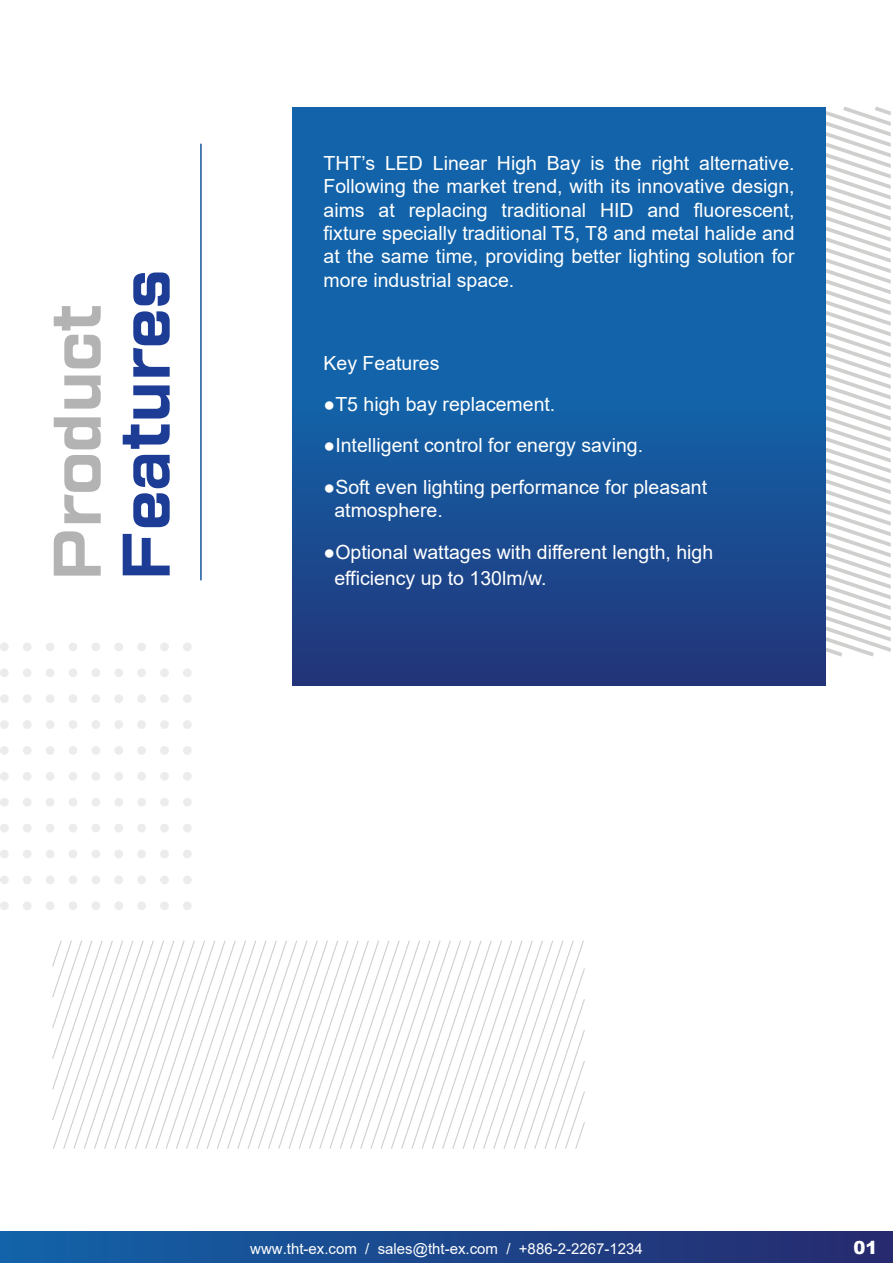
<style>
.page{position:relative;width:893px;height:1263px;background:#fff}
.page>*{position:absolute;margin:0;border:0;box-sizing:border-box;transform-origin:0 0}
.t1{font:57.45px "AR Gothic 2 Ultra Distended";color:#1c3c95}
.t2{font:57.45px "AR Gothic 2 Ultra Distended";color:#b3b3b3}
.t3{font:19.5px/23.4px "Arial";color:#fff}
.t4{font:900 18px "Arial";color:#fff}
.t5{font:15px "Arial";color:#fff}
</style>
<div class="page">
<div style="left:0;top:1231px;width:893px;height:32px;background:linear-gradient(to right,#1263a9,#27296d)"></div>
<svg style="left:825px;top:107px;width:66px;height:549px"></svg>
<div style="left:293px;top:108px;width:533px;height:577px;background:linear-gradient(to bottom,#0e6fb5,#1f3f84)"></div>
<div style="left:0;top:642px;width:9px;height:9px;background:#ececec;border-radius:50%"></div>
<div style="left:23px;top:642px;width:9px;height:9px;background:#ececec;border-radius:50%"></div>
<div style="left:46px;top:642px;width:8px;height:9px;background:#ececec;border-radius:50%"></div>
<div style="left:69px;top:642px;width:8px;height:9px;background:#ececec;border-radius:50%"></div>
<div style="left:92px;top:642px;width:8px;height:9px;background:#ececec;border-radius:50%"></div>
<div style="left:114px;top:642px;width:9px;height:9px;background:#ececec;border-radius:50%"></div>
<div style="left:137px;top:642px;width:9px;height:9px;background:#ececec;border-radius:50%"></div>
<div style="left:160px;top:642px;width:9px;height:9px;background:#ececec;border-radius:50%"></div>
<div style="left:183px;top:642px;width:9px;height:9px;background:#ececec;border-radius:50%"></div>
<div style="left:0;top:668px;width:9px;height:9px;background:#ececec;border-radius:50%"></div>
<div style="left:23px;top:668px;width:9px;height:9px;background:#ececec;border-radius:50%"></div>
<div style="left:46px;top:668px;width:8px;height:9px;background:#ececec;border-radius:50%"></div>
<div style="left:69px;top:668px;width:8px;height:9px;background:#ececec;border-radius:50%"></div>
<div style="left:92px;top:668px;width:8px;height:9px;background:#ececec;border-radius:50%"></div>
<div style="left:114px;top:668px;width:9px;height:9px;background:#ececec;border-radius:50%"></div>
<div style="left:137px;top:668px;width:9px;height:9px;background:#ececec;border-radius:50%"></div>
<div style="left:160px;top:668px;width:9px;height:9px;background:#ececec;border-radius:50%"></div>
<div style="left:183px;top:668px;width:9px;height:9px;background:#ececec;border-radius:50%"></div>
<div style="left:0;top:694px;width:9px;height:9px;background:#ececec;border-radius:50%"></div>
<div style="left:23px;top:694px;width:9px;height:9px;background:#ececec;border-radius:50%"></div>
<div style="left:46px;top:694px;width:8px;height:9px;background:#ececec;border-radius:50%"></div>
<div style="left:69px;top:694px;width:8px;height:9px;background:#ececec;border-radius:50%"></div>
<div style="left:92px;top:694px;width:8px;height:9px;background:#ececec;border-radius:50%"></div>
<div style="left:114px;top:694px;width:9px;height:9px;background:#ececec;border-radius:50%"></div>
<div style="left:137px;top:694px;width:9px;height:9px;background:#ececec;border-radius:50%"></div>
<div style="left:160px;top:694px;width:9px;height:9px;background:#ececec;border-radius:50%"></div>
<div style="left:183px;top:694px;width:9px;height:9px;background:#ececec;border-radius:50%"></div>
<div style="left:0;top:720px;width:9px;height:9px;background:#ececec;border-radius:50%"></div>
<div style="left:23px;top:720px;width:9px;height:9px;background:#ececec;border-radius:50%"></div>
<div style="left:46px;top:720px;width:8px;height:9px;background:#ececec;border-radius:50%"></div>
<div style="left:69px;top:720px;width:8px;height:9px;background:#ececec;border-radius:50%"></div>
<div style="left:92px;top:720px;width:8px;height:9px;background:#ececec;border-radius:50%"></div>
<div style="left:114px;top:720px;width:9px;height:9px;background:#ececec;border-radius:50%"></div>
<div style="left:137px;top:720px;width:9px;height:9px;background:#ececec;border-radius:50%"></div>
<div style="left:160px;top:720px;width:9px;height:9px;background:#ececec;border-radius:50%"></div>
<div style="left:183px;top:720px;width:9px;height:9px;background:#ececec;border-radius:50%"></div>
<div style="left:0;top:746px;width:9px;height:9px;background:#ececec;border-radius:50%"></div>
<div style="left:23px;top:746px;width:9px;height:9px;background:#ececec;border-radius:50%"></div>
<div style="left:46px;top:746px;width:8px;height:9px;background:#ececec;border-radius:50%"></div>
<div style="left:69px;top:746px;width:8px;height:9px;background:#ececec;border-radius:50%"></div>
<div style="left:92px;top:746px;width:8px;height:9px;background:#ececec;border-radius:50%"></div>
<div style="left:114px;top:746px;width:9px;height:9px;background:#ececec;border-radius:50%"></div>
<div style="left:137px;top:746px;width:9px;height:9px;background:#ececec;border-radius:50%"></div>
<div style="left:160px;top:746px;width:9px;height:9px;background:#ececec;border-radius:50%"></div>
<div style="left:183px;top:746px;width:9px;height:9px;background:#ececec;border-radius:50%"></div>
<div style="left:0;top:772px;width:9px;height:9px;background:#ececec;border-radius:50%"></div>
<div style="left:23px;top:772px;width:9px;height:9px;background:#ececec;border-radius:50%"></div>
<div style="left:46px;top:772px;width:8px;height:9px;background:#ececec;border-radius:50%"></div>
<div style="left:69px;top:772px;width:8px;height:9px;background:#ececec;border-radius:50%"></div>
<div style="left:92px;top:772px;width:8px;height:9px;background:#ececec;border-radius:50%"></div>
<div style="left:114px;top:772px;width:9px;height:9px;background:#ececec;border-radius:50%"></div>
<div style="left:137px;top:772px;width:9px;height:9px;background:#ececec;border-radius:50%"></div>
<div style="left:160px;top:772px;width:9px;height:9px;background:#ececec;border-radius:50%"></div>
<div style="left:183px;top:772px;width:9px;height:9px;background:#ececec;border-radius:50%"></div>
<div style="left:0;top:798px;width:9px;height:8px;background:#ececec;border-radius:50%"></div>
<div style="left:23px;top:798px;width:9px;height:8px;background:#ececec;border-radius:50%"></div>
<div style="left:46px;top:798px;width:8px;height:8px;background:#ececec;border-radius:50%"></div>
<div style="left:69px;top:798px;width:8px;height:8px;background:#ececec;border-radius:50%"></div>
<div style="left:92px;top:798px;width:8px;height:8px;background:#ececec;border-radius:50%"></div>
<div style="left:114px;top:798px;width:9px;height:8px;background:#ececec;border-radius:50%"></div>
<div style="left:137px;top:798px;width:9px;height:8px;background:#ececec;border-radius:50%"></div>
<div style="left:160px;top:798px;width:9px;height:8px;background:#ececec;border-radius:50%"></div>
<div style="left:183px;top:798px;width:9px;height:8px;background:#ececec;border-radius:50%"></div>
<div style="left:0;top:824px;width:9px;height:8px;background:#ececec;border-radius:50%"></div>
<div style="left:23px;top:824px;width:9px;height:8px;background:#ececec;border-radius:50%"></div>
<div style="left:46px;top:824px;width:8px;height:8px;background:#ececec;border-radius:50%"></div>
<div style="left:69px;top:824px;width:8px;height:8px;background:#ececec;border-radius:50%"></div>
<div style="left:92px;top:824px;width:8px;height:8px;background:#ececec;border-radius:50%"></div>
<div style="left:114px;top:824px;width:9px;height:8px;background:#ececec;border-radius:50%"></div>
<div style="left:137px;top:824px;width:9px;height:8px;background:#ececec;border-radius:50%"></div>
<div style="left:160px;top:824px;width:9px;height:8px;background:#ececec;border-radius:50%"></div>
<div style="left:183px;top:824px;width:9px;height:8px;background:#ececec;border-radius:50%"></div>
<div style="left:0;top:850px;width:9px;height:8px;background:#ececec;border-radius:50%"></div>
<div style="left:23px;top:850px;width:9px;height:8px;background:#ececec;border-radius:50%"></div>
<div style="left:46px;top:850px;width:8px;height:8px;background:#ececec;border-radius:50%"></div>
<div style="left:69px;top:850px;width:8px;height:8px;background:#ececec;border-radius:50%"></div>
<div style="left:92px;top:850px;width:8px;height:8px;background:#ececec;border-radius:50%"></div>
<div style="left:114px;top:850px;width:9px;height:8px;background:#ececec;border-radius:50%"></div>
<div style="left:137px;top:850px;width:9px;height:8px;background:#ececec;border-radius:50%"></div>
<div style="left:160px;top:850px;width:9px;height:8px;background:#ececec;border-radius:50%"></div>
<div style="left:183px;top:850px;width:9px;height:8px;background:#ececec;border-radius:50%"></div>
<div style="left:0;top:875px;width:9px;height:9px;background:#ececec;border-radius:50%"></div>
<div style="left:23px;top:875px;width:9px;height:9px;background:#ececec;border-radius:50%"></div>
<div style="left:46px;top:875px;width:8px;height:9px;background:#ececec;border-radius:50%"></div>
<div style="left:69px;top:875px;width:8px;height:9px;background:#ececec;border-radius:50%"></div>
<div style="left:92px;top:875px;width:8px;height:9px;background:#ececec;border-radius:50%"></div>
<div style="left:114px;top:875px;width:9px;height:9px;background:#ececec;border-radius:50%"></div>
<div style="left:137px;top:875px;width:9px;height:9px;background:#ececec;border-radius:50%"></div>
<div style="left:160px;top:875px;width:9px;height:9px;background:#ececec;border-radius:50%"></div>
<div style="left:183px;top:875px;width:9px;height:9px;background:#ececec;border-radius:50%"></div>
<div style="left:0;top:901px;width:9px;height:9px;background:#ececec;border-radius:50%"></div>
<div style="left:23px;top:901px;width:9px;height:9px;background:#ececec;border-radius:50%"></div>
<div style="left:46px;top:901px;width:8px;height:9px;background:#ececec;border-radius:50%"></div>
<div style="left:69px;top:901px;width:8px;height:9px;background:#ececec;border-radius:50%"></div>
<div style="left:92px;top:901px;width:8px;height:9px;background:#ececec;border-radius:50%"></div>
<div style="left:114px;top:901px;width:9px;height:9px;background:#ececec;border-radius:50%"></div>
<div style="left:137px;top:901px;width:9px;height:9px;background:#ececec;border-radius:50%"></div>
<div style="left:160px;top:901px;width:9px;height:9px;background:#ececec;border-radius:50%"></div>
<div style="left:183px;top:901px;width:9px;height:9px;background:#ececec;border-radius:50%"></div>
<svg style="left:52px;top:940px;width:533px;height:209px"></svg>
<h1 class="t2" style="left:51px;top:581px;width:277px;rotate:-90deg">Product</h1>
<h1 class="t1" style="left:120px;top:581px;width:312px;rotate:-90deg">Features</h1>
<p class="t3" style="left:324px;top:151px;width:473px;text-align:justify">THT’s LED Linear High Bay is the right alternative.<br>Following the market trend, with its innovative design, aims at replacing traditional HID and fluorescent, fixture specially traditional T5, T8 and metal halide and at the same time, providing better lighting solution for more industrial space.</p>
<p class="t3" style="left:324px;top:351px;width:117px">Key Features</p>
<p class="t3" style="left:324px;top:392px;width:233px">●T5 high bay replacement.</p>
<p class="t3" style="left:324px;top:434px;width:321px">●Intelligent control for energy saving.</p>
<p class="t3" style="left:334px;top:475px;width:374px;text-indent:-11px">●Soft even lighting performance for pleasant atmosphere.</p>
<p class="t3" style="left:334px;top:538px;width:380px;line-height:26.4px;text-indent:-11px">●Optional wattages with different length, high efficiency up to 130lm/w.</p>
<p class="t5" style="left:250px;top:1239px;width:394px">www.tht-ex.com / sales@tht-ex.com / +886-2-2267-1234</p>
<p class="t4" style="left:853px;top:1235px;width:26px">01</p>
</div>
